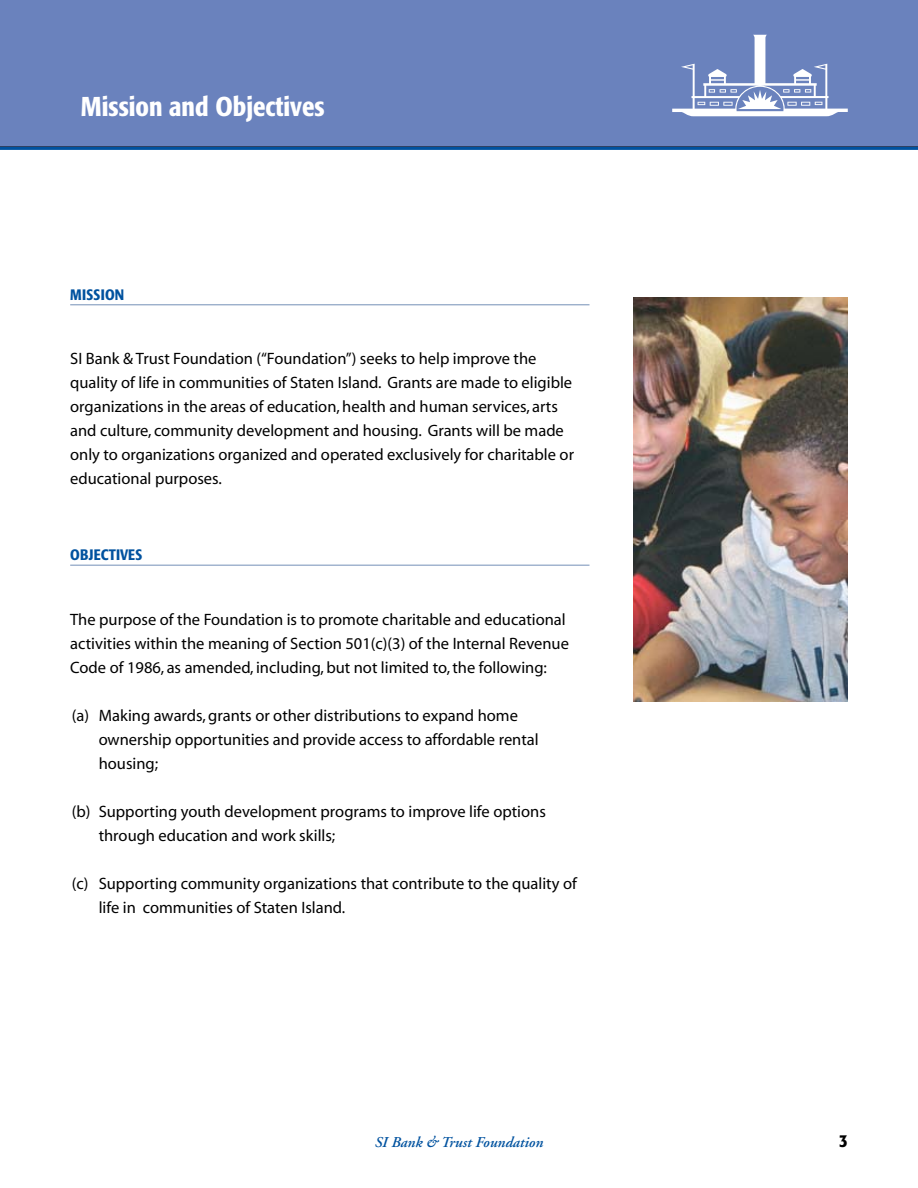
<style>
.page{position:relative;width:918px;height:1188px;background:#fff}
.page>*{position:absolute;margin:0;border:0;box-sizing:border-box;transform-origin:0 0}
.t1{font:500 condensed 27px "Formata";color:#fff}
.t2{font:16.5px/24px "Myriad";color:#000}
.t3{font:italic 600 15px "Adobe Garamond";color:#00529f}
.t4{font:500 condensed 15px "Formata";letter-spacing:.015em;color:#00529f}
</style>
<div class="page">
<div style="left:0;top:0;width:918px;height:147px;background:#6a82bd"></div>
<hr style="left:0;top:147px;width:918px;height:3px;background:#00529f">
<svg style="left:672px;top:35px;width:176px;height:81px"></svg>
<img style="left:634px;top:297px;width:214px;height:405px">
<hr style="left:70px;top:304px;width:520px;height:1px;background:#839cbf">
<hr style="left:70px;top:565px;width:520px;height:1px;background:#839cbf">
<h1 class="t1" style="left:81px;top:90px;width:245px">Mission and Objectives</h1>
<p class="t4" style="left:70px;top:285px;width:56px">MISSION</p>
<p class="t2" style="left:70px;top:347px;width:505px">SI Bank &amp; Trust Foundation (“Foundation”) seeks to help improve the quality of life in communities of Staten Island. Grants are made to eligible organizations in the areas of education, health and human services, arts and culture, community development and housing. Grants will be made only to organizations organized and operated exclusively for charitable or educational purposes.</p>
<p class="t4" style="left:70px;top:546px;width:31px">OBJECTI</p>
<p class="t4" style="left:120px;top:546px;width:16px">VES</p>
<p class="t2" style="left:70px;top:608px;width:500px">The purpose of the Foundation is to promote charitable and educational activities within the meaning of Section 501(c)(3) of the Internal Revenue<br>Code of 1986, as amended, including, but not limited to, the following:</p>
<p class="t2" style="left:99px;top:704px;width:441px;text-indent:-27px">(a) Making awards, grants or other distributions to expand home ownership opportunities and provide access to affordable rental housing;</p>
<p class="t2" style="left:99px;top:800px;width:449px;text-indent:-27px">(b) Supporting youth development programs to improve life options through education and work skills;</p>
<p class="t2" style="left:99px;top:872px;width:480px;text-indent:-27px">(c) Supporting community organizations that contribute to the quality of life in communities of Staten Island.</p>
<p class="t3" style="left:375px;top:1134px;width:170px">SI Bank &amp; Trust Foundation</p>
</div>
